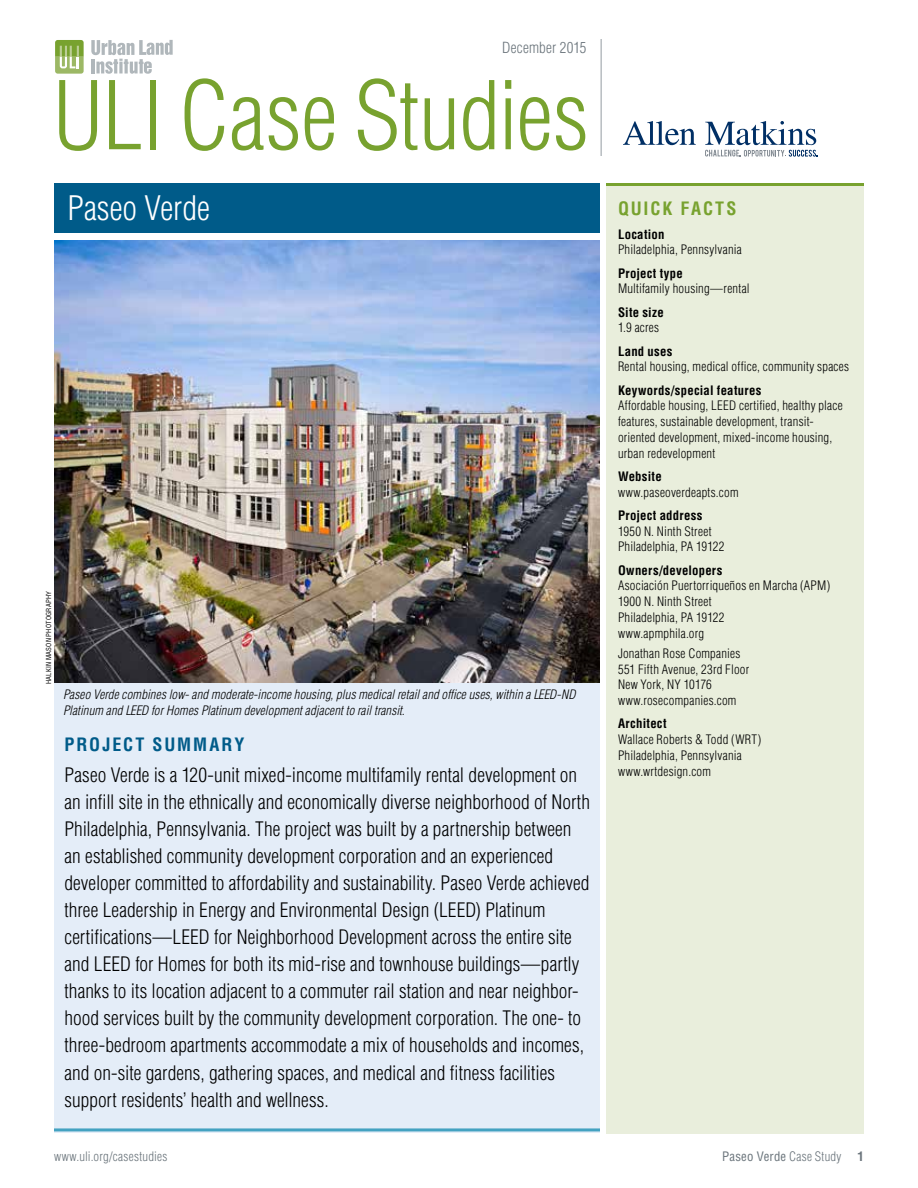
<style>
.page{position:relative;width:918px;height:1188px;background:#fff}
.page>*{position:absolute;margin:0;border:0;box-sizing:border-box;transform-origin:0 0}
.t1{font:300 condensed 92.25px "Helvetica LT Std";letter-spacing:-.01em;color:#78a22f}
.t2{font:300 condensed 33px "Helvetica LT Std";color:#fff}
.t3{font:300 condensed 19.5px/27px "Helvetica LT Std";color:#000}
.t4{font:700 condensed 18px "Helvetica LT Std";letter-spacing:.105em;color:#005b89}
.t5{font:700 condensed 18px "Helvetica LT Std";letter-spacing:.105em;color:#78a22f}
.t6{font:300 condensed 15px "Helvetica LT Std";letter-spacing:.015em;color:#6a747b}
.t7{font:300 condensed 12.75px/15.8px "Helvetica LT Std";letter-spacing:.02em;color:#000}
.t8{font:italic 300 condensed 12.75px/15.8px "Helvetica LT Std";letter-spacing:.01em;color:#000}
.t9{font:700 condensed 12.75px "Helvetica LT Std";letter-spacing:.02em;color:#000}
.t10{font:300 condensed 12.75px "Helvetica LT Std";letter-spacing:.02em;color:#6a747b}
.t11{font:condensed 12.75px "Helvetica LT Std";letter-spacing:.02em;color:#6a747b}
.t12{font:700 condensed 12.75px "Helvetica LT Std";color:#6a747b}
.t13{font:condensed 6.75px "Helvetica LT Std";letter-spacing:.03em;color:#000}
.s1{font-weight:300}
</style>
<div class="page">
<div style="left:606px;top:183px;width:258px;height:951px;background:#e9eedc"></div>
<div style="left:54px;top:183px;width:546px;height:49px;background:#005b89"></div>
<hr style="left:606px;top:183px;width:258px;height:3px;background:#78a22f">
<hr style="left:601px;top:39px;width:1px;height:117px;background:#949ca1">
<svg style="left:91px;top:40px;width:82px;height:34px"></svg>
<svg style="left:55px;top:40px;width:29px;height:34px"></svg>
<div style="left:54px;top:404px;width:546px;height:728px;background:#e4edf8"></div>
<img style="left:54px;top:240px;width:546px;height:443px">
<hr style="left:54px;top:1128px;width:546px;height:3px;background:#43a2c1">
<svg style="left:623px;top:121px;width:73px;height:24px"></svg>
<svg style="left:705px;top:121px;width:113px;height:36px"></svg>
<p class="t6" style="left:502px;top:38px;width:86px">December 2015</p>
<h1 class="t1" style="left:52px;top:58px;width:538px">ULI Case Studies</h1>
<p class="t13" style="left:44px;top:684px;width:94px;rotate:-90deg">HALKIN MASON PHOTOGRAPHY</p>
<h2 class="t2" style="left:68px;top:187px;width:144px">Paseo Verde</h2>
<p class="t5" style="left:618px;top:198px;width:120px">QUICK FACTS</p>
<p class="t9" style="left:618px;top:226px;width:48px">Location</p>
<p class="t7" style="left:618px;top:242px;width:125px">Philadelphia, Pennsylvania</p>
<p class="t9" style="left:618px;top:265px;width:66px">Project type</p>
<p class="t7" style="left:618px;top:281px;width:133px">Multifamily housing—rental</p>
<p class="t9" style="left:618px;top:304px;width:47px">Site size</p>
<p class="t7" style="left:618px;top:320px;width:43px">1.9 acres</p>
<p class="t9" style="left:618px;top:343px;width:56px">Land uses</p>
<p class="t7" style="left:618px;top:359px;width:233px">Rental housing, medical office, community spaces</p>
<p class="t9" style="left:618px;top:382px;width:145px">Keywords/special features</p>
<p class="t7" style="left:618px;top:398px;width:226px">Affordable housing, LEED certified, healthy place features, sustainable development, transit&shy;oriented development, mixed-income housing, urban redevelopment</p>
<p class="t9" style="left:618px;top:468px;width:45px">Website</p>
<p class="t7" style="left:618px;top:484px;width:122px">www.paseoverdeapts.com</p>
<p class="t9" style="left:618px;top:507px;width:86px">Project address</p>
<p class="t7" style="left:618px;top:523px;width:108px">1950 N. Ninth Street<br>Philadelphia, PA 19122</p>
<p class="t9" style="left:618px;top:562px;width:106px">Owners/developers</p>
<p class="t7" style="left:618px;top:578px;width:214px">Asociación Puertorriqueños en Marcha (APM)<br>1900 N. Ninth Street<br>Philadelphia, PA 19122<br>www.apmphila.org</p>
<p class="t7" style="left:618px;top:645px;width:133px">Jonathan Rose Companies<br>551 Fifth Avenue, 23rd Floor<br>New York, NY 10176 www.rosecompanies.com</p>
<p class="t9" style="left:618px;top:716px;width:50px">Architect</p>
<p class="t7" style="left:618px;top:732px;width:145px">Wallace Roberts &amp; Todd (WRT)<br>Philadelphia, Pennsylvania www.wrtdesign.com</p>
<p class="t8" style="left:63px;top:687px;width:514px">Paseo Verde combines low- and moderate-income housing, plus medical retail and office uses, within a LEED-ND<br>Platinum and LEED for Homes Platinum development adjacent to rail transit.</p>
<p class="t4" style="left:64px;top:733px;width:181px">PROJECT SUMMARY</p>
<p class="t3" style="left:64px;top:762px;width:527px">Paseo Verde is a 120-unit mixed-income multifamily rental development on an infill site in the ethnically and economically diverse neighborhood of North Philadelphia, Pennsylvania. The project was built by a partnership between an established community development corporation and an experienced developer committed to affordability and sustainability. Paseo Verde achieved three Leadership in Energy and Environmental Design (LEED) Platinum certifications—LEED for Neighborhood Development across the entire site and LEED for Homes for both its mid-rise and townhouse buildings—partly thanks to its location adjacent to a commuter rail station and near neighbor&shy;hood services built by the community development corporation. The one- to three-bedroom apartments accommodate a mix of households and incomes, and on-site gardens, gathering spaces, and medical and fitness facilities support residents’ health and wellness.</p>
<p class="t10" style="left:54px;top:1149px;width:115px">www.uli.org/casestudies</p>
<p class="t11" style="left:722px;top:1149px;width:121px">Paseo Verde <span class="s1">Case Study</span></p>
<p class="t12" style="left:858px;top:1149px;width:8px">1</p>
</div>
